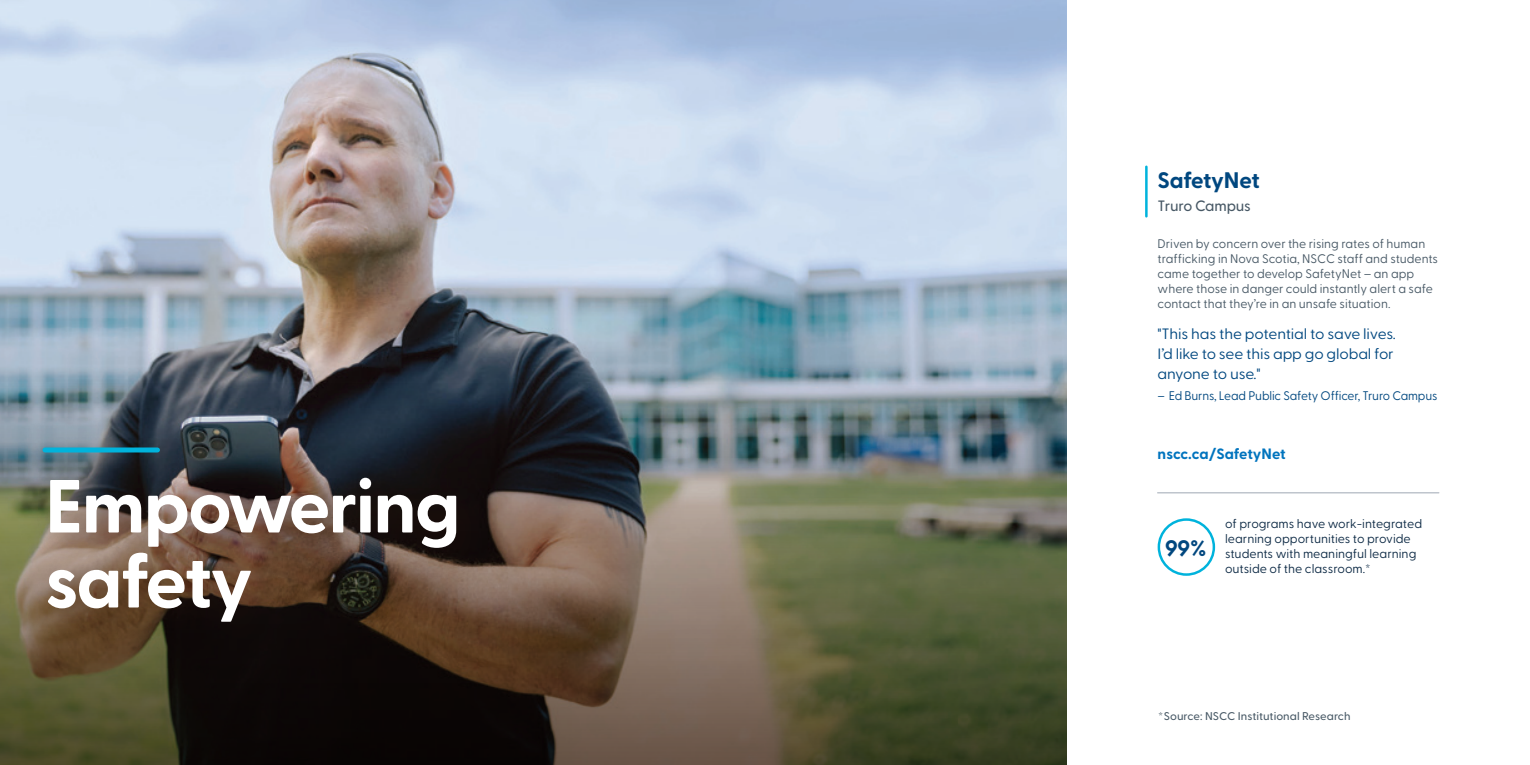
<style>
.page{position:relative;width:1530px;height:765px;background:#fff}
.page>*{position:absolute;margin:0;border:0;box-sizing:border-box;transform-origin:0 0}
.headline{font:700 75px/75px "Greycliff CF";letter-spacing:-.025em;color:#fff}
.name{font:700 22.5px "Greycliff CF";letter-spacing:-.01em;color:#00477f}
.story_stat_number{font:700 22.5px "Greycliff CF";color:#00477f}
.quote{font:15px/20px "Greycliff CF";letter-spacing:-.01em;color:#00477f;scale:1.04 1}
.body{font:700 15px "Greycliff CF";color:#0074be}
.Progam-Campus{font:500 15px "Greycliff CF";letter-spacing:-.01em;color:#475865}
.body-2{font:12.5px/15px "Greycliff CF";color:#475865}
.story_stat_text{font:12.5px/15px "Greycliff CF";color:#0c2944}
.body-3{font:12.5px "Greycliff CF";letter-spacing:-.01em;color:#00477f}
.t1{font:500 11.25px "Greycliff CF";letter-spacing:.005em;color:#475865}
</style>
<div class="page">
<img style="left:0;top:0;width:1067px;height:382px">
<img style="left:0;top:382px;width:1067px;height:383px">
<hr style="left:1145px;top:167px;width:3px;height:49px;background:#00b3dc">
<hr style="left:1158px;top:492px;width:281px;height:1px;background:#b2b9c2">
<div style="left:1158px;top:518px;width:57px;height:58px;border:2px solid #00b3dc;border-radius:50%"></div>
<div style="left:29px;top:433px;width:465px;height:226px;background:#331b0b;opacity:.18"></div>
<div style="left:11px;top:414px;width:478px;height:240px;background:#331b0b;opacity:.18"></div>
<hr style="left:45px;top:448px;width:113px;height:4px;background:#00b3dc">
<p class="headline" style="left:45px;top:465px;width:417px">Empowering safety</p>
<p class="name" style="left:1158px;top:163px;width:104px">SafetyNet</p>
<p class="Progam-Campus" style="left:1158px;top:194px;width:95px">Truro Campus</p>
<p class="body-2" style="left:1158px;top:235px;width:282px">Driven by concern over the rising rates of human trafficking in Nova Scotia, NSCC staff and students came together to develop SafetyNet – an app where those in danger could instantly alert a safe contact that they’re in an unsafe situation.</p>
<p class="quote" style="left:1158px;top:323px;width:231px">"This has the potential to save lives.<br>I’d like to see this app go global for anyone to use."</p>
<p class="body-3" style="left:1158px;top:386px;width:281px">– Ed Burns, Lead Public Safety Officer, Truro Campus</p>
<p class="body" style="left:1158px;top:442px;width:130px">nscc.ca/SafetyNet</p>
<p class="story_stat_number" style="left:1165px;top:531px;width:43px">99%</p>
<p class="story_stat_text" style="left:1225px;top:515px;width:199px">of programs have work-integrated learning opportunities to provide students with meaningful learning outside of the classroom.*</p>
<p class="t1" style="left:1158px;top:708px;width:194px">*Source: NSCC Institutional Research</p>
</div>
